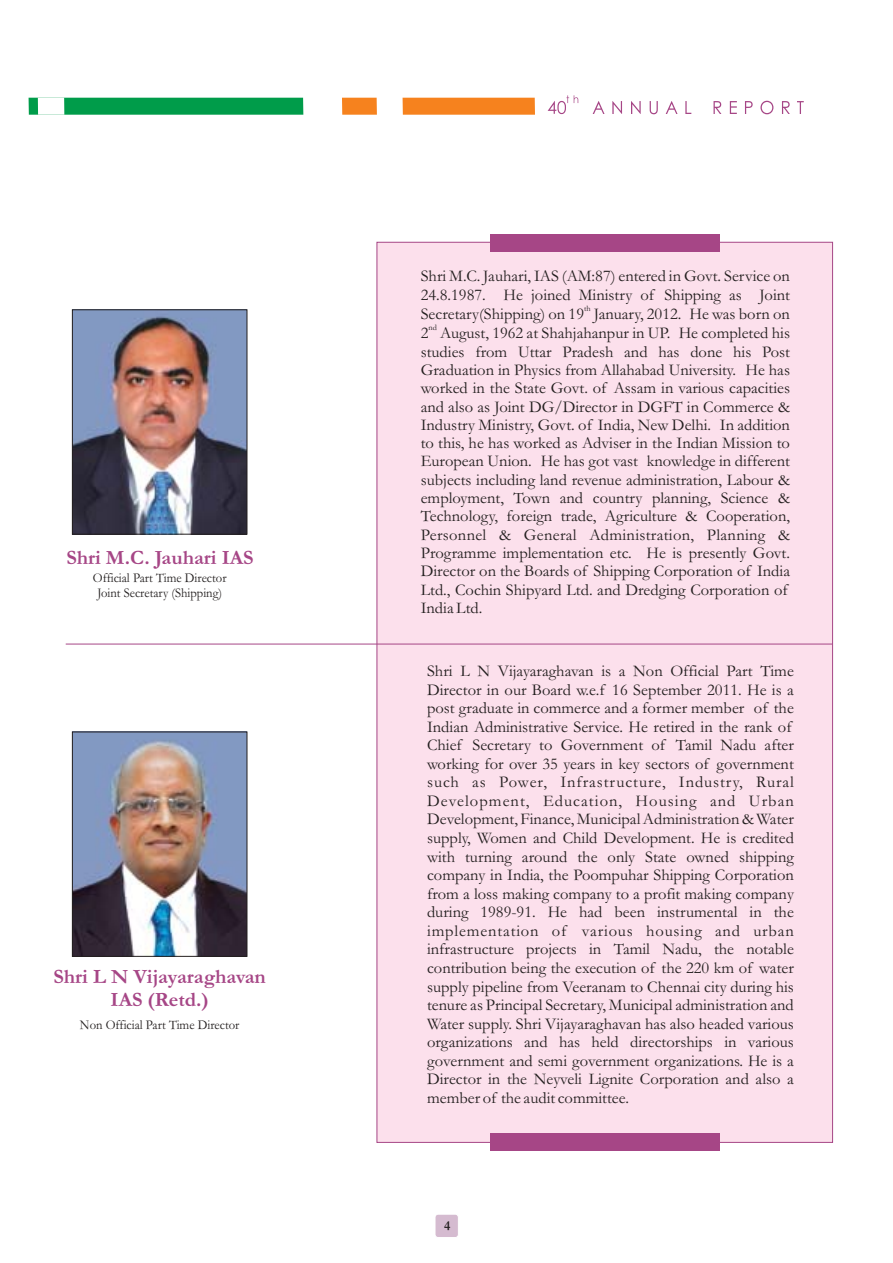
<style>
.page{position:relative;width:893px;height:1263px;background:#fff}
.page>*{position:absolute;margin:0;border:0;box-sizing:border-box;transform-origin:0 0}
.t1{font:700 20.4px/23px "Garamond";color:#a64686;text-align:center}
.t2{font:16.5px/18.6px "Garamond";color:#231f1f}
.t3{font:13.5px/15px "Garamond";color:#231f1f;text-align:center;scale:.93 1}
.t4{font:700 13.5px "Garamond";color:#231f1f}
.t5{font:8.25px "Garamond";color:#231f1f}
</style>
<div class="page">
<div style="left:377px;top:242px;width:455px;height:901px;background:#fce0ec"></div>
<div style="left:490px;top:234px;width:229px;height:17px;background:#a64686"></div>
<div style="left:490px;top:1134px;width:229px;height:17px;background:#a64686"></div>
<hr style="left:66px;top:644px;width:766px;height:1px;background:#a64686">
<img style="left:74px;top:734px;width:171px;height:221px">
<div style="left:72px;top:732px;width:175px;height:225px;border:1px solid #231f1f"></div>
<img style="left:74px;top:312px;width:171px;height:220px">
<div style="left:72px;top:310px;width:175px;height:224px;border:1px solid #231f1f"></div>
<div style="left:435px;top:1214px;width:23px;height:24px;background:#d5bbd0;border:1px solid #fff;border-radius:3px"></div>
<svg style="left:547px;top:95px;width:256px;height:20px"></svg>
<div style="left:402px;top:98px;width:133px;height:17px;background:#f6821e"></div>
<div style="left:342px;top:98px;width:35px;height:17px;background:#f6821e"></div>
<div style="left:29px;top:98px;width:274px;height:17px;background:#009c4a"></div>
<div style="left:38px;top:98px;width:26px;height:17px;background:#fff"></div>
<p class="t1" style="left:66px;top:548px;width:189px">Shri M.C. Jauhari IAS</p>
<p class="t3" style="left:93px;top:572px;width:145px">Official Part Time Director<br>Joint Secretary (Shipping)</p>
<p class="t1" style="left:53px;top:967px;width:214px">Shri L N Vijayaraghavan<br>IAS (Retd.)</p>
<p class="t3" style="left:80px;top:1018px;width:173px">Non Official Part Time Director</p>
<p class="t2" style="left:420px;top:269px;width:371px">Shri M.C. Jauhari, IAS (AM:87) entered in Govt. Service on 24.8.1987. He joined Ministry of Shipping as Joint Secretary(Shipping) on 19 January, 2012. He was born on 2 August, 1962 at Shahjahanpur in UP. He completed his studies from Uttar Pradesh and has done his Post Graduation in Physics from Allahabad University. He has worked in the State Govt. of Assam in various capacities and also as Joint DG/Director in DGFT in Commerce &amp; Industry Ministry, Govt. of India, New Delhi. In addition to this, he has worked as Adviser in the Indian Mission to European Union. He has got vast knowledge in different subjects including land revenue administration, Labour &amp; employment, Town and country planning, Science &amp; Technology, foreign trade, Agriculture &amp; Cooperation, Personnel &amp; General Administration, Planning &amp; Programme implementation etc. He is presently Govt.<br>Director on the Boards of Shipping Corporation of India Ltd., Cochin Shipyard Ltd. and Dredging Corporation of India Ltd.</p>
<p class="t5" style="left:584px;top:305px;width:8px">th</p>
<p class="t5" style="left:428px;top:325px;width:10px">nd</p>
<p class="t2" style="left:427px;top:663px;width:368px">Shri L N Vijayaraghavan is a Non Official Part Time Director in our Board w.e.f 16 September 2011. He is a post graduate in commerce and a former member of the Indian Administrative Service. He retired in the rank of Chief Secretary to Government of Tamil Nadu after working for over 35 years in key sectors of government such as Power, Infrastructure, Industry, Rural Development, Education, Housing and Urban Development, Finance, Municipal Administration &amp; Water supply, Women and Child Development. He is credited with turning around the only State owned shipping company in India, the Poompuhar Shipping Corporation from a loss making company to a profit making company during 1989-91. He had been instrumental in the implementation of various housing and urban infrastructure projects in Tamil Nadu, the notable contribution being the execution of the 220 km of water supply pipeline from Veeranam to Chennai city during his tenure as Principal Secretary, Municipal administration and Water supply. Shri Vijayaraghavan has also headed various organizations and has held directorships in various government and semi government organizations. He is a Director in the Neyveli Lignite Corporation and also a member of the audit committee.</p>
<p class="t4" style="left:444px;top:1221px;width:8px">4</p>
</div>
